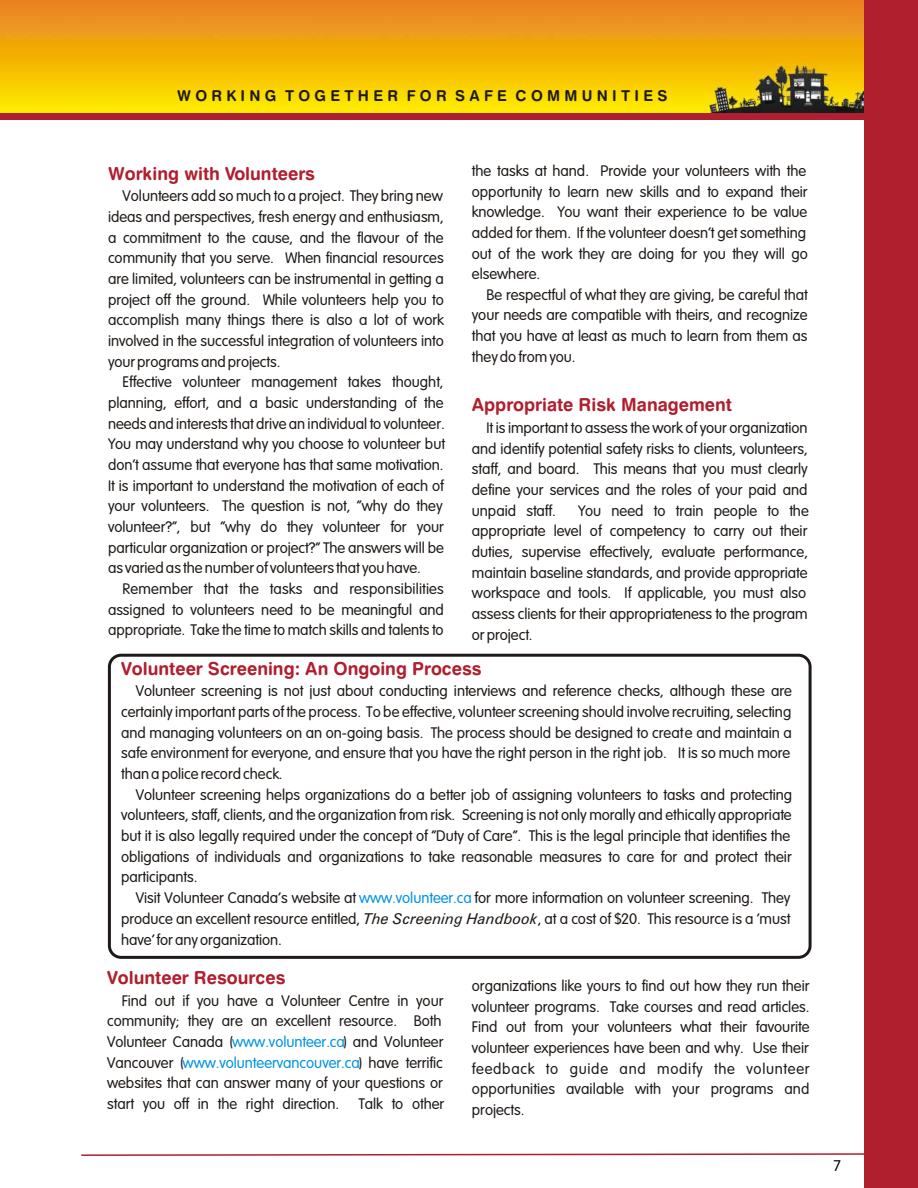
<style>
.page{position:relative;width:918px;height:1188px;background:#fff}
.page>*{position:absolute;margin:0;border:0;box-sizing:border-box;transform-origin:0 0}
.t1{font:18px "Swis 721 Bd Rnd BT";color:#b01f2e}
.t2{font:15px/20.7px "VAG Rounded Lt";color:#1f1a17;text-align:justify}
.t3{font:15px "Swis 721 Bd Rnd BT";letter-spacing:.285em;color:#1f1a17}
.t4{font:15px "VAG Rounded Lt";color:#000}
.s1{color:#0094de}
.s2{font-family:"Zurich BT";font-style:italic}
</style>
<div class="page">
<img style="left:0;top:0;width:864px;height:114px">
<div style="left:864px;top:0;width:54px;height:1188px;background:#b01f2e"></div>
<div style="left:0;top:114px;width:866px;height:6px;background:#b01f2e"></div>
<svg style="left:81px;top:1153px;width:783px;height:3px"></svg>
<div style="left:108px;top:654px;width:704px;height:305px;border:3px solid #1f1a17;border-radius:12px"></div>
<p class="t3" style="left:177px;top:90px;width:492px">WORKING TOGETHER FOR SAFE COMMUNITIES</p>
<p class="t1" style="left:108px;top:166px;width:209px">Working with Volunteers</p>
<p class="t2" style="left:108px;top:187px;width:337px;text-indent:15px">Volunteers add so much to a project. They bring new ideas and perspectives, fresh energy and enthusiasm, a commitment to the cause, and the flavour of the community that you serve. When financial resources are limited, volunteers can be instrumental in getting a project off the ground. While volunteers help you to accomplish many things there is also a lot of work involved in the successful integration of volunteers into your programs and projects.</p>
<p class="t2" style="left:108px;top:373px;width:338px;text-align:left;text-indent:15px">Effective volunteer management takes thought, planning, effort, and a basic understanding of the needs and interests that drive an individual to volunteer.<br>You may understand why you choose to volunteer but don't assume that everyone has that same motivation.<br>It is important to understand the motivation of each of your volunteers. The question is not, “why do they volunteer?”, but “why do they volunteer for your particular organization or project?” The answers will be as varied as the number of volunteers that you have.</p>
<p class="t2" style="left:108px;top:580px;width:337px;text-indent:15px">Remember that the tasks and responsibilities assigned to volunteers need to be meaningful and appropriate. Take the time to match skills and talents to</p>
<p class="t2" style="left:472px;top:161px;width:337px">the tasks at hand. Provide your volunteers with the opportunity to learn new skills and to expand their knowledge. You want their experience to be value added for them. If the volunteer doesn't get something out of the work they are doing for you they will go elsewhere.</p>
<p class="t2" style="left:472px;top:285px;width:337px;text-indent:15px">Be respectful of what they are giving, be careful that your needs are compatible with theirs, and recognize that you have at least as much to learn from them as they do from you.</p>
<p class="t1" style="left:472px;top:398px;width:262px">Appropriate Risk Management</p>
<p class="t2" style="left:472px;top:418px;width:337px;text-indent:15px">It is important to assess the work of your organization and identify potential safety risks to clients, volunteers, staff, and board. This means that you must clearly define your services and the roles of your paid and unpaid staff.</p>
<p class="t2" style="left:472px;top:501px;width:338px;text-align:left;text-indent:106px">You need to train people to the appropriate level of competency to carry out their duties, supervise effectively, evaluate performance, maintain baseline standards, and provide appropriate workspace and tools. If applicable, you must also assess clients for their appropriateness to the program or project.</p>
<p class="t1" style="left:121px;top:661px;width:362px">Volunteer Screening: An Ongoing Process</p>
<p class="t2" style="left:121px;top:682px;width:672px;text-indent:15px">Volunteer screening is not just about conducting interviews and reference checks, although these are certainly important parts of the process. To be effective, volunteer screening should involve recruiting, selecting and managing volunteers on an on-going basis. The process should be designed to create and maintain a safe environment for everyone, and ensure that you have the right person in the right job. It is so much more than a police record check.</p>
<p class="t2" style="left:121px;top:785px;width:673px;text-align:left;text-indent:15px">Volunteer screening helps organizations do a better job of assigning volunteers to tasks and protecting volunteers, staff, clients, and the organization from risk. Screening is not only morally and ethically appropriate but it is also legally required under the concept of “Duty of Care”. This is the legal principle that identifies the obligations of individuals and organizations to take reasonable measures to care for and protect their participants.</p>
<p class="t2" style="left:121px;top:888px;width:671px;line-height:21.1px;text-indent:15px">Visit Volunteer Canada's website at <span class="s1">www.volunteer.ca</span> for more information on volunteer screening. They produce an excellent resource entitled, <span class="s2">The Screening Handbook</span>, at a cost of $20. This resource is a 'must have' for any organization.</p>
<p class="t1" style="left:107px;top:970px;width:180px">Volunteer Resources</p>
<p class="t2" style="left:107px;top:991px;width:338px;text-align:left;text-indent:15px">Find out if you have a Volunteer Centre in your community; they are an excellent resource. Both Volunteer Canada (<span class="s1">www.volunteer.ca</span>) and Volunteer Vancouver (<span class="s1">www.volunteervancouver.ca</span>) have terrific websites that can answer many of your questions or start you off in the right direction.</p>
<p class="t2" style="left:472px;top:977px;width:339px">organizations like yours to find out how they run their volunteer programs. Take courses and read articles.<br>Find out from your volunteers what their favourite volunteer experiences have been and why. Use their feedback to guide and modify the volunteer opportunities available with your programs and projects.</p>
<p class="t2" style="left:359px;top:1094px;width:87px">Talk to other</p>
<p class="t4" style="left:833px;top:1159px;width:9px">7</p>
</div>
